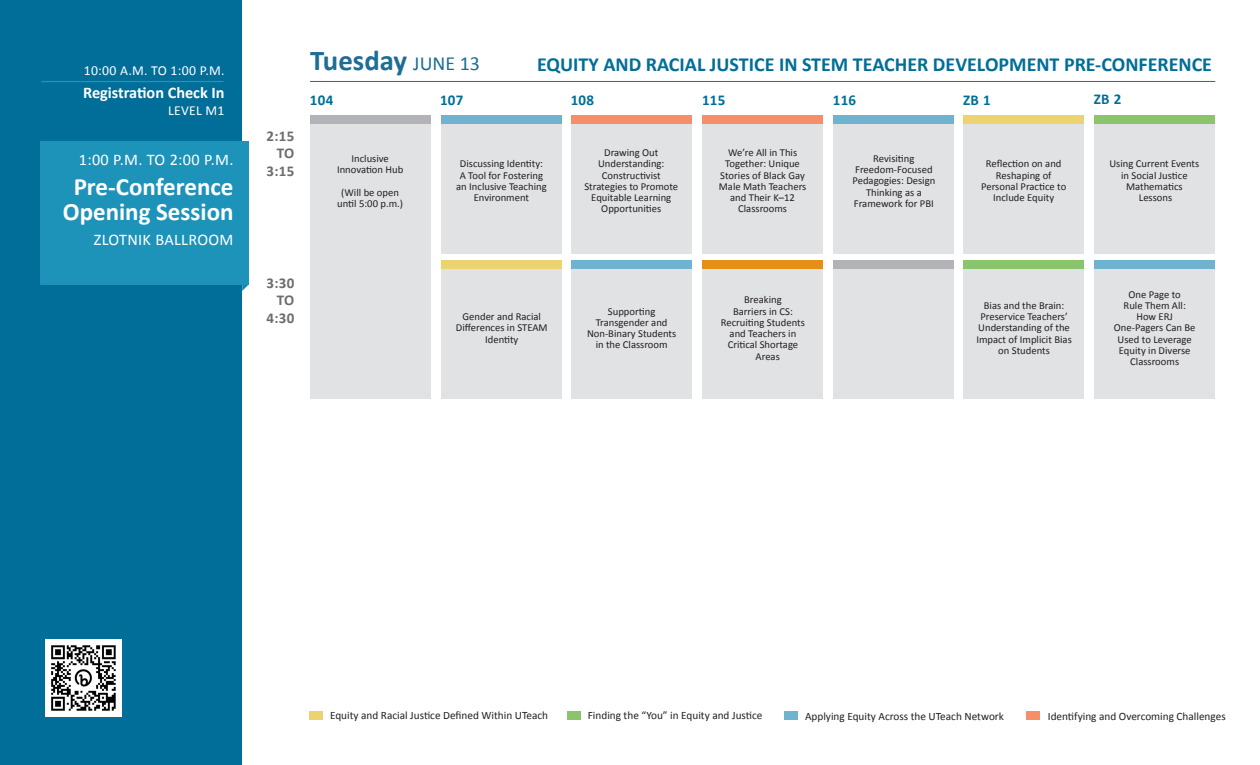
<style>
.page{position:relative;width:1260px;height:765px;background:#fff}
.page>*{position:absolute;margin:0;border:0;box-sizing:border-box;transform-origin:0 0}
.t1{font:700 28.75px "Calibri";color:#1e6d94}
.t2{font:700 25px/25px "Calibri";color:#fff;text-align:center}
.t3{font:700 20px "Calibri";color:#006e98}
.t4{font:16.25px "Calibri";letter-spacing:.02em;color:#fff}
.t5{font:700 16.25px "Calibri";color:#fff}
.t6{font:700 15px "Calibri";letter-spacing:.02em;color:#006e98}
.t7{font:700 15px/17.5px "Calibri";letter-spacing:.02em;color:#6c6d70;text-align:right}
.t8{font:13.75px "Calibri";letter-spacing:.02em;color:#fff}
.t9{font:11.25px "Calibri";color:#231f20}
.t10{font:10.62px/11.2px "Calibri";color:#231f20;text-align:center}
.s1{font-weight:400;font-size:20px}
</style>
<div class="page">
<div style="left:1094px;top:260px;width:121px;height:139px;background:#e1e2e4"></div>
<div style="left:1094px;top:260px;width:121px;height:8px;background:#6fb3cf"></div>
<div style="left:963px;top:260px;width:121px;height:139px;background:#e1e2e4"></div>
<div style="left:963px;top:260px;width:121px;height:8px;background:#8ac56c"></div>
<div style="left:833px;top:260px;width:121px;height:139px;background:#e1e2e4"></div>
<div style="left:833px;top:260px;width:121px;height:8px;background:#b2b3b7"></div>
<div style="left:702px;top:260px;width:121px;height:139px;background:#e1e2e4"></div>
<div style="left:702px;top:260px;width:121px;height:8px;background:#e68f14"></div>
<div style="left:571px;top:260px;width:121px;height:139px;background:#e1e2e4"></div>
<div style="left:571px;top:260px;width:121px;height:8px;background:#6fb3cf"></div>
<div style="left:441px;top:260px;width:121px;height:139px;background:#e1e2e4"></div>
<div style="left:441px;top:260px;width:121px;height:8px;background:#edd36f"></div>
<div style="left:1094px;top:115px;width:121px;height:139px;background:#e1e2e4"></div>
<div style="left:1094px;top:115px;width:121px;height:8px;background:#8ac56c"></div>
<div style="left:963px;top:115px;width:121px;height:139px;background:#e1e2e4"></div>
<div style="left:963px;top:115px;width:121px;height:8px;background:#edd36f"></div>
<div style="left:833px;top:115px;width:121px;height:139px;background:#e1e2e4"></div>
<div style="left:833px;top:115px;width:121px;height:8px;background:#6fb3cf"></div>
<div style="left:702px;top:115px;width:121px;height:139px;background:#e1e2e4"></div>
<div style="left:702px;top:115px;width:121px;height:8px;background:#f68f68"></div>
<div style="left:571px;top:115px;width:121px;height:139px;background:#e1e2e4"></div>
<div style="left:571px;top:115px;width:121px;height:8px;background:#f68f68"></div>
<div style="left:441px;top:115px;width:121px;height:139px;background:#e1e2e4"></div>
<div style="left:441px;top:115px;width:121px;height:8px;background:#6fb3cf"></div>
<div style="left:310px;top:115px;width:121px;height:284px;background:#e1e2e4"></div>
<div style="left:311px;top:115px;width:120px;height:9px;background:#b2b3b7"></div>
<div style="left:0;top:0;width:242px;height:765px;background:#006e98"></div>
<svg style="left:242px;top:285px;width:6px;height:6px"></svg>
<div style="left:40px;top:142px;width:209px;height:143px;background:#1e93b9"></div>
<hr style="left:41px;top:81px;width:183px;height:1px;background:#2394b9">
<img style="left:45px;top:640px;width:77px;height:76px">
<div style="left:1027px;top:712px;width:13px;height:8px;background:#f68f68"></div>
<div style="left:784px;top:712px;width:14px;height:8px;background:#6fb3cf"></div>
<div style="left:568px;top:712px;width:13px;height:8px;background:#8ac56c"></div>
<div style="left:309px;top:712px;width:14px;height:8px;background:#edd36f"></div>
<hr style="left:310px;top:81px;width:905px;height:1px;background:#1e6d94">
<p class="t8" style="left:84px;top:62px;width:142px">10:00 A.M. TO 1:00 P.M.</p>
<p class="t5" style="left:83px;top:82px;width:143px">Registration Check In</p>
<p class="t8" style="left:168px;top:102px;width:58px">LEVEL M1</p>
<p class="t4" style="left:79px;top:150px;width:156px">1:00 P.M. TO 2:00 P.M.</p>
<p class="t2" style="left:63px;top:173px;width:172px">Pre-Conference<br>Opening Session</p>
<p class="t4" style="left:94px;top:230px;width:141px">ZLOTNIK BALLROOM</p>
<p class="t7" style="left:267px;top:126px;width:29px">2:15<br>TO<br>3:15</p>
<p class="t1" style="left:310px;top:43px;width:171px">Tuesday <span class="s1">JUNE 13</span></p>
<p class="t3" style="left:537px;top:52px;width:677px">EQUITY AND RACIAL JUSTICE IN STEM TEACHER DEVELOPMENT PRE-CONFERENCE</p>
<p class="t6" style="left:310px;top:91px;width:25px">104</p>
<p class="t6" style="left:440px;top:91px;width:25px">107</p>
<p class="t6" style="left:571px;top:91px;width:25px">108</p>
<p class="t6" style="left:702px;top:91px;width:25px">115</p>
<p class="t6" style="left:833px;top:91px;width:25px">116</p>
<p class="t6" style="left:963px;top:91px;width:29px">ZB 1</p>
<p class="t6" style="left:1094px;top:90px;width:29px">ZB 2</p>
<p class="t10" style="left:352px;top:152px;width:39px">Inclusive</p>
<p class="t10" style="left:337px;top:163px;width:68px">Innovation Hub</p>
<p class="t10" style="left:341px;top:186px;width:59px">(Will be open</p>
<p class="t10" style="left:337px;top:197px;width:67px">until 5:00 p.m.)</p>
<p class="t10" style="left:460px;top:158px;width:85px">Discussing Identity:</p>
<p class="t10" style="left:460px;top:169px;width:85px">A Tool for Fostering</p>
<p class="t10" style="left:456px;top:180px;width:92px">an Inclusive Teaching</p>
<p class="t10" style="left:474px;top:192px;width:57px">Environment</p>
<p class="t10" style="left:604px;top:147px;width:56px">Drawing Out</p>
<p class="t10" style="left:598px;top:158px;width:68px">Understanding:</p>
<p class="t10" style="left:602px;top:169px;width:60px">Constructivist</p>
<p class="t10" style="left:584px;top:180px;width:95px">Strategies to Promote</p>
<p class="t10" style="left:591px;top:192px;width:82px">Equitable Learning</p>
<p class="t10" style="left:601px;top:203px;width:62px">Opportunities</p>
<p class="t10" style="left:728px;top:147px;width:71px">We’re All in This</p>
<p class="t10" style="left:719px;top:158px;width:89px">Together: Unique<br>Stories of Black Gay<br>Male Math Teachers and Their K–12</p>
<p class="t10" style="left:738px;top:203px;width:50px">Classrooms</p>
<p class="t10" style="left:873px;top:152px;width:43px">Revisiting</p>
<p class="t10" style="left:852px;top:163px;width:84px">Freedom-Focused<br>Pedagogies: Design<br>Thinking as a</p>
<p class="t10" style="left:854px;top:197px;width:81px">Framework for PBI</p>
<p class="t10" style="left:986px;top:158px;width:77px">Reflection on and<br>Reshaping of</p>
<p class="t10" style="left:981px;top:180px;width:87px">Personal Practice to<br>Include Equity</p>
<p class="t10" style="left:1110px;top:158px;width:91px">Using Current Events in Social Justice</p>
<p class="t10" style="left:1126px;top:180px;width:58px">Mathematics</p>
<p class="t10" style="left:1139px;top:192px;width:35px">Lessons</p>
<p class="t7" style="left:267px;top:273px;width:29px">3:30<br>TO<br>4:30</p>
<p class="t10" style="left:456px;top:311px;width:93px">Gender and Racial<br>Differences in STEAM<br>Identity</p>
<p class="t10" style="left:608px;top:305px;width:49px">Supporting</p>
<p class="t10" style="left:596px;top:316px;width:73px">Transgender and</p>
<p class="t10" style="left:587px;top:327px;width:91px">Non-Binary Students in the Classroom</p>
<p class="t10" style="left:744px;top:294px;width:39px">Breaking</p>
<p class="t10" style="left:733px;top:305px;width:61px">Barriers in CS:</p>
<p class="t10" style="left:721px;top:316px;width:86px">Recruiting Students and Teachers in</p>
<p class="t10" style="left:728px;top:339px;width:72px">Critical Shortage</p>
<p class="t10" style="left:756px;top:350px;width:26px">Areas</p>
<p class="t10" style="left:980px;top:299px;width:89px">Bias and the Brain:<br>Preservice Teachers’</p>
<p class="t10" style="left:976px;top:322px;width:97px">Understanding of the<br>Impact of Implicit Bias on Students</p>
<p class="t10" style="left:1129px;top:288px;width:54px">One Page to</p>
<p class="t10" style="left:1124px;top:299px;width:64px">Rule Them All:</p>
<p class="t10" style="left:1136px;top:311px;width:38px">How ERJ</p>
<p class="t10" style="left:1114px;top:322px;width:83px">One-Pagers Can Be<br>Used to Leverage<br>Equity in Diverse</p>
<p class="t10" style="left:1130px;top:356px;width:50px">Classrooms</p>
<p class="t9" style="left:330px;top:709px;width:220px">Equity and Racial Justice Defined Within UTeach</p>
<p class="t9" style="left:588px;top:709px;width:176px">Finding the “You” in Equity and Justice</p>
<p class="t9" style="left:805px;top:709px;width:200px">Applying Equity Across the UTeach Network</p>
<p class="t9" style="left:1048px;top:709px;width:179px">Identifying and Overcoming Challenges</p>
</div>
